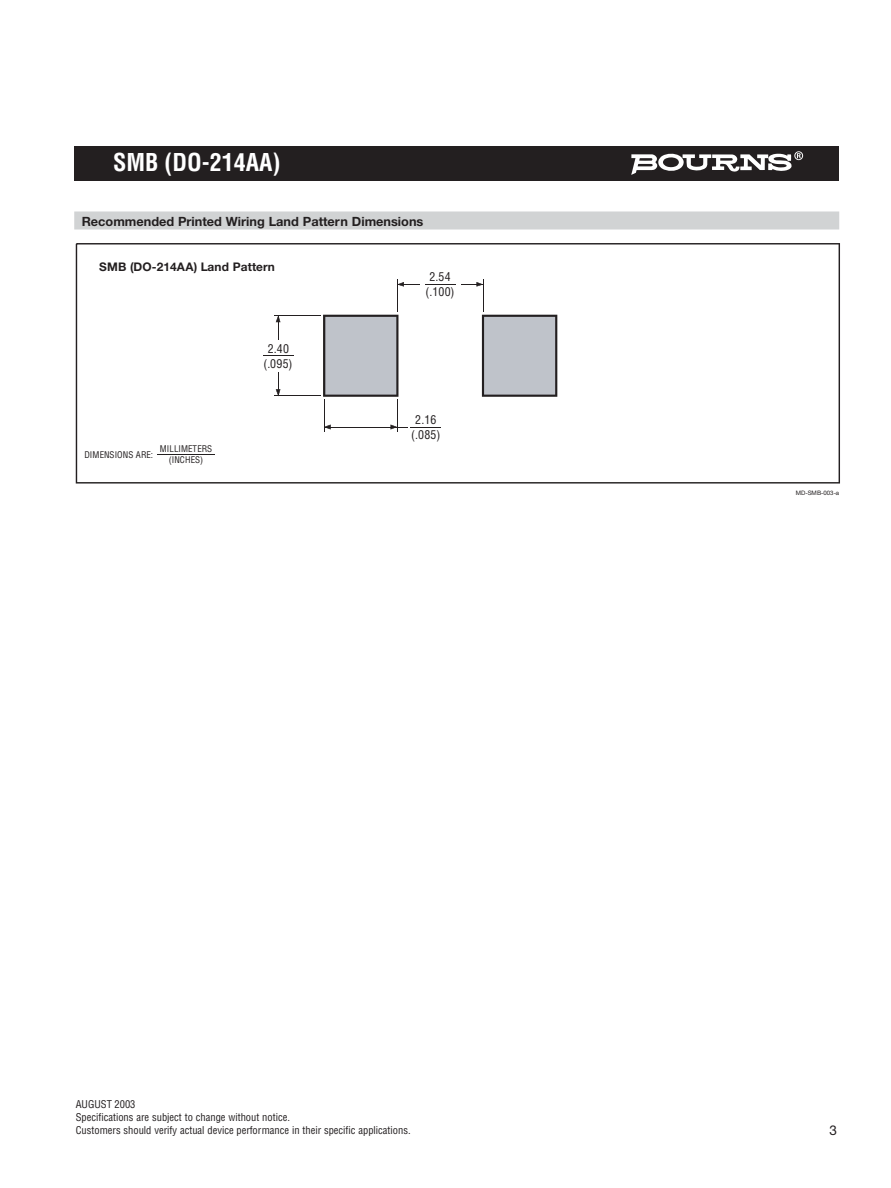
<style>
.page{position:relative;width:891px;height:1188px;background:#fff}
.page>*{position:absolute;margin:0;border:0;box-sizing:border-box;transform-origin:0 0}
.t1{font:700 condensed 24px "Helvetica";color:#fff}
.t2{font:13.5px "Helvetica Neue";color:#231f20}
.t3{font:700 12.75px "Helvetica Neue";color:#231f20}
.t4{font:condensed 11.85px/14.7px "Helvetica";letter-spacing:.025em;color:#231f20;text-align:center}
.t5{font:700 11.85px "Helvetica Neue";letter-spacing:.01em;color:#231f20}
.t6{font:condensed 10.5px/13.2px "Helvetica";color:#231f20}
.t7{font:condensed 9px/11.1px "Helvetica";color:#231f20;text-align:center}
.t8{font:6.15px "Helvetica Neue";letter-spacing:-.025em;color:#231f20}
</style>
<div class="page">
<div style="left:74px;top:146px;width:765px;height:34px;background:#231f20"></div>
<div style="left:74px;top:212px;width:765px;height:18px;background:#d1d3d4"></div>
<svg style="left:631px;top:151px;width:172px;height:24px"></svg>
<svg style="left:76px;top:243px;width:764px;height:241px"></svg>
<hr style="left:397px;top:279px;width:1px;height:33px;background:#231f20">
<hr style="left:483px;top:279px;width:1px;height:33px;background:#231f20">
<svg style="left:398px;top:282px;width:22px;height:5px"></svg>
<hr style="left:274px;top:315px;width:47px;height:1px;background:#231f20">
<hr style="left:274px;top:395px;width:47px;height:1px;background:#231f20">
<hr style="left:324px;top:399px;width:1px;height:32px;background:#231f20">
<hr style="left:397px;top:399px;width:1px;height:32px;background:#231f20">
<hr style="left:327px;top:427px;width:81px;height:1px;background:#231f20">
<svg style="left:276px;top:372px;width:4px;height:23px"></svg>
<svg style="left:323px;top:315px;width:75px;height:82px"></svg>
<svg style="left:482px;top:315px;width:75px;height:82px"></svg>
<hr style="left:157px;top:454px;width:58px;height:1px;background:#231f20">
<hr style="left:411px;top:427px;width:30px;height:1px;background:#231f20">
<hr style="left:263px;top:355px;width:31px;height:1px;background:#231f20">
<hr style="left:425px;top:284px;width:30px;height:1px;background:#231f20">
<svg style="left:325px;top:424px;width:6px;height:6px"></svg>
<svg style="left:378px;top:424px;width:19px;height:6px"></svg>
<svg style="left:276px;top:316px;width:4px;height:23px"></svg>
<svg style="left:461px;top:282px;width:22px;height:5px"></svg>
<h1 class="t1" style="left:113px;top:153px;width:169px">SMB (DO-214AA)</h1>
<p class="t3" style="left:82px;top:217px;width:343px">Recommended Printed Wiring Land Pattern Dimensions</p>
<p class="t5" style="left:99px;top:263px;width:177px">SMB (DO-214AA) Land Pattern</p>
<p class="t4" style="left:425px;top:271px;width:31px">2.54 (.100)</p>
<p class="t7" style="left:84px;top:449px;width:70px">DIMENSIONS ARE:</p>
<p class="t7" style="left:160px;top:444px;width:54px">MILLIMETERS (INCHES)</p>
<p class="t4" style="left:263px;top:342px;width:31px">2.40 (.095)</p>
<p class="t4" style="left:411px;top:413px;width:31px;line-height:15.1px">2.16 (.085)</p>
<p class="t6" style="left:76px;top:1098px;width:336px">AUGUST 2003<br>Specifications are subject to change without notice.<br>Customers should verify actual device performance in their specific applications.</p>
<p class="t8" style="left:796px;top:490px;width:45px">MD-SMB-003-a</p>
<p class="t2" style="left:830px;top:1125px;width:9px">3</p>
</div>
